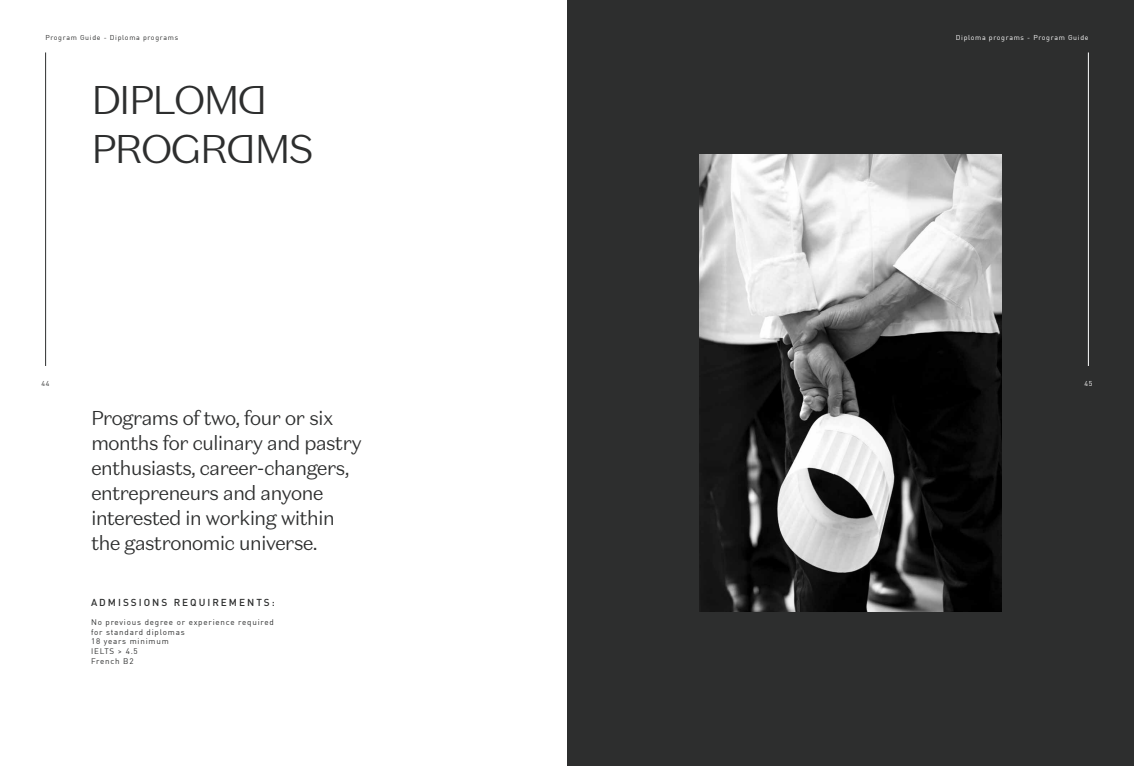
<style>
.page{position:relative;width:1134px;height:766px;background:#fff}
.page>*{position:absolute;margin:0;border:0;box-sizing:border-box;transform-origin:0 0}
.t1{font:300 40px/49px "Domaine Sans Text Ducasse";letter-spacing:-.05em;color:#2d2e2e}
.t2{font:300 20px/25px "Domaine Sans Text Ducasse";letter-spacing:-.05em;color:#2d2e2e}
.t3{font:500 10px "DIN";letter-spacing:.2em;color:#2d2e2e}
.t4{font:8px/9.6px "DIN";letter-spacing:.1em;color:#2d2e2e}
.t5{font:7px "DIN";letter-spacing:.1em;color:#2d2e2e}
.t6{font:7px "DIN";letter-spacing:.1em;color:#fff}
.s1{font-family:"DIN Pro"}
</style>
<div class="page">
<div style="left:567px;top:0;width:567px;height:765px;background:#2d2e2e"></div>
<img style="left:699px;top:155px;width:303px;height:456px">
<hr style="left:45px;top:52px;width:1px;height:314px;background:#2d2e2e">
<hr style="left:1088px;top:52px;width:1px;height:314px;background:#fff">
<p class="t5" style="left:45px;top:33px;width:134px">Program Guide - Diploma programs</p>
<h1 class="t1" style="left:91px;top:75px;width:224px">DIPLOMA<br>PROGRAMS</h1>
<p class="t5" style="left:41px;top:379px;width:10px">44</p>
<p class="t2" style="left:91px;top:405px;width:272px">Programs of two, four or six months for culinary and pastry enthusiasts, career-changers, entrepreneurs and anyone interested in working within the gastronomic universe.</p>
<p class="t3" style="left:91px;top:596px;width:185px">ADMISSIONS REQUIREMENTS:</p>
<p class="t4" style="left:91px;top:617px;width:184px">No previous degree or experience required for standard diplomas<br>18 years minimum<br>IELTS <span class="s1">&gt;</span> 4.5<br>French B2</p>
<p class="t6" style="left:956px;top:33px;width:134px">Diploma programs - Program Guide</p>
<p class="t6" style="left:1084px;top:379px;width:10px">45</p>
</div>
